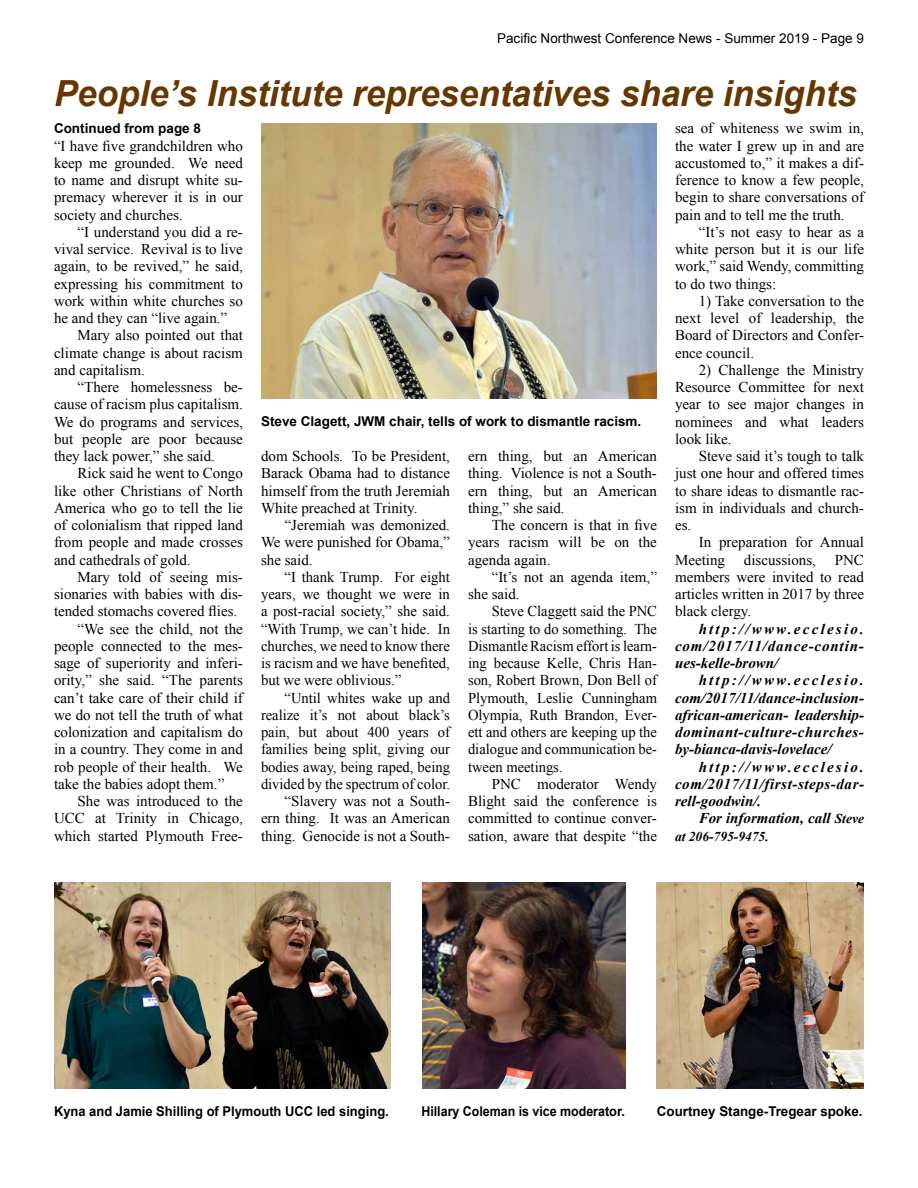
<style>
.page{position:relative;width:918px;height:1188px;background:#fff}
.page>*{position:absolute;margin:0;border:0;box-sizing:border-box;transform-origin:0 0}
.t1{font:italic 700 36px "Arial";color:#663700}
.t2{font:15px/17.2px "Times New Roman";color:#000;text-align:justify}
.t3{font:italic 700 15px/17.2px "Times New Roman";letter-spacing:.035em;color:#000;text-align:justify}
.t4{font:italic 700 15px "Times New Roman";color:#000}
.t5{font:700 13.5px "Arial";color:#000}
.t6{font:13.5px "Arial";color:#000}
.t7{font:700 13.5px "Arial";color:#000;scale:.96 1}
.t8{font:700 13.5px "Arial";color:#000;scale:.92 1}
.t9{font:italic 700 13.5px "Times New Roman";color:#000}
.s1{font-size:13.5px}
</style>
<div class="page">
<img style="left:261px;top:123px;width:396px;height:276px">
<img style="left:657px;top:883px;width:206px;height:206px">
<img style="left:54px;top:882px;width:337px;height:207px">
<img style="left:422px;top:882px;width:203px;height:207px">
<p class="t6" style="left:497px;top:29px;width:368px">Pacific Northwest Conference News - Summer 2019 - Page 9</p>
<h1 class="t1" style="left:54px;top:70px;width:804px">People’s Institute representatives share insights</h1>
<p class="t2" style="left:54px;top:137px;width:190px">“I have five grandchildren who keep me grounded. We need to name and disrupt white su&shy;premacy wherever it is in our society and churches.</p>
<p class="t2" style="left:54px;top:223px;width:190px;text-indent:24px">“I understand you did a re&shy;vival service. Revival is to live again, to be revived,” he said, expressing his commitment to work within white churches so he and they can “live again.”</p>
<p class="t2" style="left:54px;top:327px;width:191px;text-indent:24px">Mary also pointed out that climate change is about racism and capitalism.</p>
<p class="t2" style="left:54px;top:378px;width:190px;text-indent:24px">“There homelessness be&shy;cause of racism plus capitalism.<br>We do programs and services, but people are poor because they lack power,” she said.</p>
<p class="t2" style="left:54px;top:465px;width:190px;text-indent:24px">Rick said he went to Congo like other Christians of North America who go to tell the lie of colonialism that ripped land from people and made crosses and cathedrals of gold.</p>
<p class="t2" style="left:78px;top:568px;width:167px">Mary told of seeing mis-</p>
<p class="t2" style="left:54px;top:585px;width:190px">sionaries with babies with dis-</p>
<p class="t2" style="left:54px;top:603px;width:185px">tended stomachs covered flies.</p>
<p class="t2" style="left:78px;top:620px;width:167px">“We see the child, not the</p>
<p class="t2" style="left:54px;top:637px;width:190px">people connected to the mes-</p>
<p class="t2" style="left:54px;top:654px;width:190px">sage of superiority and inferi-</p>
<p class="t2" style="left:54px;top:672px;width:190px">ority,” she said. “The parents</p>
<p class="t2" style="left:54px;top:689px;width:190px">can’t take care of their child if</p>
<p class="t2" style="left:54px;top:706px;width:190px">we do not tell the truth of what</p>
<p class="t2" style="left:54px;top:723px;width:190px">colonization and capitalism do</p>
<p class="t2" style="left:54px;top:741px;width:190px">in a country. They come in and</p>
<p class="t2" style="left:54px;top:758px;width:190px">rob people of their health. We</p>
<p class="t2" style="left:54px;top:775px;width:172px">take the babies adopt them.”</p>
<p class="t2" style="left:78px;top:792px;width:167px">She was introduced to the</p>
<p class="t2" style="left:54px;top:810px;width:190px">UCC at Trinity in Chicago,</p>
<p class="t2" style="left:54px;top:827px;width:190px">which started Plymouth Free-</p>
<p class="t2" style="left:675px;top:120px;width:190px">sea of whiteness we swim in, the water I grew up in and are accustomed to,” it makes a dif&shy;ference to know a few people, begin to share conversations of pain and to tell me the truth.</p>
<p class="t2" style="left:675px;top:223px;width:191px;text-indent:24px">“It’s not easy to hear as a white person but it is our life work,” said Wendy, committing to do two things:</p>
<p class="t2" style="left:675px;top:292px;width:190px;text-indent:24px">1) Take conversation to the next level of leadership, the Board of Directors and Confer&shy;ence council.</p>
<p class="t2" style="left:675px;top:361px;width:190px;text-indent:24px">2) Challenge the Ministry Resource Committee for next year to see major changes in nominees and what leaders look like.</p>
<p class="t2" style="left:675px;top:447px;width:190px;text-indent:24px">Steve said it’s tough to talk just one hour and offered times to share ideas to dismantle rac&shy;ism in individuals and church&shy;es.</p>
<p class="t2" style="left:675px;top:534px;width:190px;text-indent:24px">In preparation for Annual<br>Meeting</p>
<p class="t5" style="left:54px;top:119px;width:149px">Continued from page 8</p>
<p class="t5" style="left:261px;top:412px;width:382px">Steve Clagett, JWM chair, tells of work to dismantle racism.</p>
<p class="t2" style="left:468px;top:447px;width:190px">ern thing, but an American thing. Violence is not a South&shy;ern thing, but an American thing,” she said.</p>
<p class="t2" style="left:468px;top:516px;width:190px;text-indent:24px">The concern is that in five years racism will be on the agenda again.</p>
<p class="t2" style="left:468px;top:568px;width:190px;text-indent:24px">“It’s not an agenda item,” she said.</p>
<p class="t2" style="left:468px;top:603px;width:191px;text-indent:24px">Steve Claggett said the PNC is starting to do something. The Dismantle Racism effort is learn&shy;ing because Kelle, Chris Han&shy;son, Robert Brown, Don Bell of Plymouth, Leslie Cunningham Olympia, Ruth Brandon, Ever&shy;ett and others are keeping up the dialogue and communication be&shy;tween meetings.</p>
<p class="t2" style="left:468px;top:775px;width:190px;text-indent:24px">PNC moderator Wendy Blight said the conference is committed to continue conver&shy;sation, aware that despite “the</p>
<p class="t2" style="left:261px;top:447px;width:190px">dom Schools. To be President, Barack Obama had to distance himself from the truth Jeremiah White preached at Trinity.</p>
<p class="t2" style="left:261px;top:516px;width:190px;text-indent:24px">“Jeremiah was demonized.<br>We were punished for Obama,” she said.</p>
<p class="t2" style="left:261px;top:568px;width:191px;text-indent:24px">“I thank Trump. For eight years, we thought we were in a post-racial society,” she said. “With Trump, we can’t hide. In churches, we need to know there is racism and we have benefited, but we were oblivious.”</p>
<p class="t2" style="left:261px;top:689px;width:191px;text-align:right">“Until whites wake up and realize it’s not about black’s pain, but about 400 years of families being split, giving our bodies away, being raped, being divided by the spectrum of color. “Slavery was not a South-<br>ern thing. It was an American thing. Genocide is not a South-</p>
<p class="t2" style="left:744px;top:551px;width:74px">discussions,</p>
<p class="t2" style="left:675px;top:551px;width:190px;text-indent:160px">PNC members were invited to read articles written in 2017 by three black clergy.</p>
<p class="t3" style="left:675px;top:620px;width:190px;text-indent:24px">http://www.ecclesio. com/2017/11/dance-contin&shy;ues-kelle-brown/</p>
<p class="t3" style="left:675px;top:671px;width:191px;text-indent:24px">http://www.ecclesio. com/2017/11/dance-inclusion&shy;african-american- leadership&shy;dominant-culture-churches&shy;by-bianca-davis-lovelace/</p>
<p class="t3" style="left:675px;top:758px;width:191px;text-indent:24px">http://www.ecclesio. com/2017/11/first-steps-dar&shy;rell-goodwin/.</p>
<p class="t4" style="left:699px;top:808px;width:167px">For information, call <span class="s1">Steve</span></p>
<p class="t9" style="left:675px;top:827px;width:95px">at 206-795-9475.</p>
<p class="t7" style="left:54px;top:1102px;width:350px">Kyna and Jamie Shilling of Plymouth UCC led singing.</p>
<p class="t8" style="left:421px;top:1102px;width:223px">Hillary Coleman is vice moderator.</p>
<p class="t5" style="left:657px;top:1102px;width:207px">Courtney Stange-Tregear spoke.</p>
</div>
